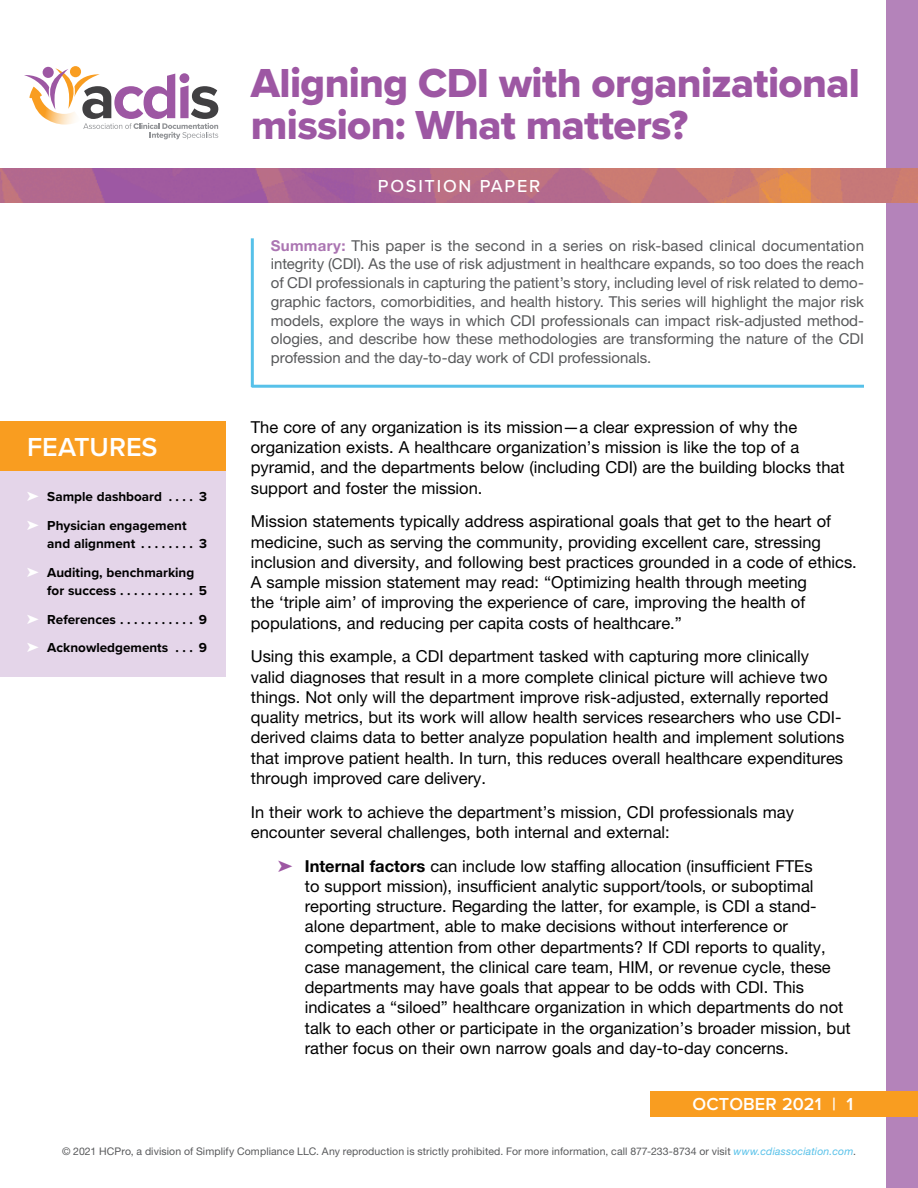
<style>
.page{position:relative;width:918px;height:1188px;background:#fff}
.page>*{position:absolute;margin:0;border:0;box-sizing:border-box;transform-origin:0 0}
.t1{font:42px/42px "Proxima Nova Extrabld";letter-spacing:-.015em;color:#9d57a3}
.t2{font:600 27px "Proxima Nova";color:#fff}
.t3{font:500 18px "Proxima Nova";letter-spacing:.1em;color:#fff}
.t4{font:600 18px "Proxima Nova";letter-spacing:.005em;color:#fff}
.t5{font:16.5px/20.2px "Helvetica Neue LT Std";color:#000}
.t6{font:15px/18.8px "Helvetica Neue LT Std";letter-spacing:-.005em;color:#58595b;text-align:justify}
.t7{font:700 13.5px/28.8px "Proxima Nova";color:#000}
.t8{font:10.5px "Helvetica Neue LT Std";letter-spacing:.01em;color:#58595b}
.s1{color:#fff}
.s2{font-weight:700;color:#ab75b2}
.s3{color:#9d57a3}
.s4{font-weight:700}
.s5{font-style:italic;color:#57c1e9}
</style>
<div class="page">
<div style="left:887px;top:0;width:31px;height:1188px;background:#b483ba"></div>
<img style="left:0;top:169px;width:918px;height:34px">
<hr style="left:252px;top:385px;width:612px;height:3px;background:#57c1e9">
<hr style="left:251px;top:238px;width:3px;height:149px;background:#57c1e9">
<div style="left:0;top:421px;width:226px;height:256px;background:#e4d5e9"></div>
<div style="left:0;top:421px;width:226px;height:49px;background:#f99d20"></div>
<svg style="left:70px;top:66px;width:11px;height:11px"></svg>
<svg style="left:24px;top:68px;width:194px;height:71px"></svg>
<div style="left:651px;top:1091px;width:267px;height:25px;background:#f99d20"></div>
<h1 class="t1" style="left:251px;top:61px;width:611px">Aligning CDI with organizational mission: What matters?</h1>
<p class="t3" style="left:378px;top:172px;width:164px">POSITION PAPER</p>
<h2 class="t2" style="left:27px;top:427px;width:132px">FEATURES</h2>
<p class="t7" style="left:27px;top:482px;width:182px"><span class="s1">➤</span> Sample dashboard . . . 3 <span class="s1">➤</span> Physician engagement</p>
<p class="t7" style="left:27px;top:529px;width:182px;text-indent:20px">and alignment . . . . . . . 3 <span class="s1">➤</span> Auditing, benchmarking</p>
<p class="t7" style="left:27px;top:576px;width:182px;text-align:justify;text-indent:20px">for success . . . . . . . . . . 5 <span class="s1">➤</span> References . . . . . . . . . . 9 <span class="s1">➤</span> Acknowledgements . . 9</p>
<p class="t6" style="left:271px;top:236px;width:595px"><span class="s2">Summary:</span> This paper is the second in a series on risk-based clinical documentation integrity (CDI). As the use of risk adjustment in healthcare expands, so too does the reach of CDI professionals in capturing the patient’s story, including level of risk related to demo&shy;graphic factors, comorbidities, and health history. This series will highlight the major risk models, explore the ways in which CDI professionals can impact risk-adjusted method&shy;ologies, and describe how these methodologies are transforming the nature of the CDI profession and the day-to-day work of CDI professionals.</p>
<p class="t5" style="left:251px;top:417px;width:595px">The core of any organization is its mission—a clear expression of why the organization exists. A healthcare organization’s mission is like the top of a pyramid, and the departments below (including CDI) are the building blocks that support and foster the mission.</p>
<p class="t5" style="left:251px;top:511px;width:608px">Mission statements typically address aspirational goals that get to the heart of medicine, such as serving the community, providing excellent care, stressing inclusion and diversity, and following best practices grounded in a code of ethics.<br>A sample mission statement may read: “Optimizing health through meeting<br>the ‘triple aim’ of improving the experience of care, improving the health of populations, and reducing per capita costs of healthcare.”</p>
<p class="t5" style="left:251px;top:646px;width:595px">Using this example, a CDI department tasked with capturing more clinically valid diagnoses that result in a more complete clinical picture will achieve two things. Not only will the department improve risk-adjusted, externally reported quality metrics, but its work will allow health services researchers who use CDI&shy;derived claims data to better analyze population health and implement solutions that improve patient health. In turn, this reduces overall healthcare expenditures through improved care delivery.</p>
<p class="t5" style="left:251px;top:801px;width:545px">In their work to achieve the department’s mission, CDI professionals may encounter several challenges, both internal and external:</p>
<p class="t5" style="left:305px;top:855px;width:548px;text-indent:-27px"><span class="s3">➤</span> <span class="s4">Internal factors</span> can include low staffing allocation (insufficient FTEs<br>to support mission), insufficient analytic support/tools, or suboptimal reporting structure. Regarding the latter, for example, is CDI a stand&shy;alone department, able to make decisions without interference or competing attention from other departments? If CDI reports to quality, case management, the clinical care team, HIM, or revenue cycle, these departments may have goals that appear to be odds with CDI. This indicates a “siloed” healthcare organization in which departments do not talk to each other or participate in the organization’s broader mission, but rather focus on their own narrow goals and day-to-day concerns.</p>
<p class="t4" style="left:693px;top:1090px;width:162px">OCTOBER 2021 | 1</p>
<p class="t8" style="left:62px;top:1145px;width:795px">© 2021 HCPro, a division of Simplify Compliance LLC. Any reproduction is strictly prohibited. For more information, call 877-233-8734 or visit <span class="s5">www.cdiassociation.com</span>.</p>
</div>
